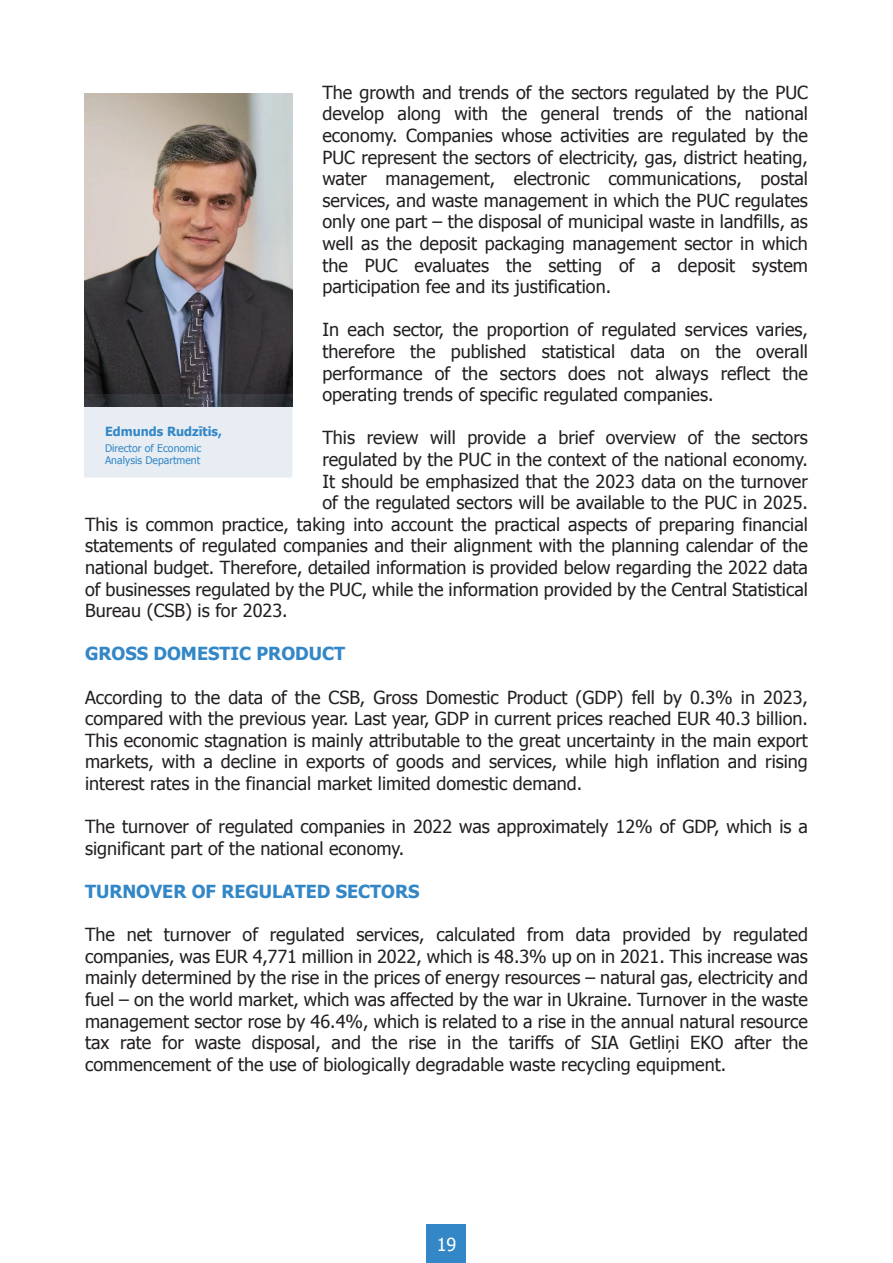
<style>
.page{position:relative;width:893px;height:1263px;background:#fff}
.page>*{position:absolute;margin:0;border:0;box-sizing:border-box;transform-origin:0 0}
.t1{font:18px/21.6px "Tahoma";color:#231f20;text-align:justify}
.t2{font:700 18px "Tahoma";color:#3387c7}
.t3{font:18px "Tahoma";color:#fff}
.t4{font:700 12.6px "Tahoma";color:#3387c7}
.t5{font:10.5px/12.6px "Tahoma";color:#3387c7}
</style>
<div class="page">
<img style="left:84px;top:93px;width:208px;height:302px">
<svg style="left:84px;top:395px;width:208px;height:82px;background:#cdd2d8"></svg>
<div style="left:427px;top:1224px;width:39px;height:39px;background:#3387c7"></div>
<p class="t1" style="left:322px;top:81px;width:487px">The growth and trends of the sectors regulated by the PUC develop along with the general trends of the national economy. Companies whose activities are regulated by the PUC represent the sectors of electricity, gas, district heating, water management, electronic communications, postal services, and waste management in which the PUC regulates only one part – the disposal of municipal waste in landfills, as well as the deposit packaging management sector in which the PUC evaluates the setting of a deposit system participation fee and its justification.</p>
<p class="t1" style="left:322px;top:318px;width:487px">In each sector, the proportion of regulated services varies, therefore the published statistical data on the overall performance of the sectors does not always reflect the operating trends of specific regulated companies.</p>
<p class="t1" style="left:322px;top:426px;width:487px">This review will provide a brief overview of the sectors</p>
<p class="t1" style="left:322px;top:448px;width:487px">regulated by the PUC in the context of the national economy.</p>
<p class="t1" style="left:322px;top:469px;width:487px">It should be emphasized that the 2023 data on the turnover</p>
<p class="t1" style="left:322px;top:491px;width:487px">of the regulated sectors will be available to the PUC in 2025.</p>
<p class="t1" style="left:85px;top:513px;width:724px">This is common practice, taking into account the practical aspects of preparing financial</p>
<p class="t1" style="left:85px;top:534px;width:724px">statements of regulated companies and their alignment with the planning calendar of the</p>
<p class="t1" style="left:85px;top:556px;width:724px">national budget. Therefore, detailed information is provided below regarding the 2022 data</p>
<p class="t1" style="left:85px;top:577px;width:724px">of businesses regulated by the PUC, while the information provided by the Central Statistical</p>
<p class="t1" style="left:85px;top:599px;width:204px">Bureau (CSB) is for 2023.</p>
<p class="t2" style="left:85px;top:641px;width:262px">GROSS DOMESTIC PRODUCT</p>
<p class="t1" style="left:85px;top:685px;width:724px">According to the data of the CSB, Gross Domestic Product (GDP) fell by 0.3% in 2023, compared with the previous year. Last year, GDP in current prices reached EUR 40.3 billion.<br>This economic stagnation is mainly attributable to the great uncertainty in the main export markets, with a decline in exports of goods and services, while high inflation and rising interest rates in the financial market limited domestic demand.</p>
<p class="t1" style="left:85px;top:815px;width:724px">The turnover of regulated companies in 2022 was approximately 12% of GDP, which is a significant part of the national economy.</p>
<p class="t2" style="left:85px;top:879px;width:336px">TURNOVER OF REGULATED SECTORS</p>
<p class="t1" style="left:85px;top:923px;width:724px">The net turnover of regulated services, calculated from data provided by regulated companies, was EUR 4,771 million in 2022, which is 48.3% up on in 2021. This increase was mainly determined by the rise in the prices of energy resources – natural gas, electricity and fuel – on the world market, which was affected by the war in Ukraine. Turnover in the waste management sector rose by 46.4%, which is related to a rise in the annual natural resource tax rate for waste disposal, and the rise in the tariffs of SIA Getliņi EKO after the commencement of the use of biologically degradable waste recycling equipment.</p>
<p class="t4" style="left:105px;top:423px;width:118px">Edmunds Rudzītis,</p>
<p class="t5" style="left:105px;top:441px;width:98px">Director of Economic<br>Analysis Department</p>
<p class="t3" style="left:437px;top:1232px;width:21px">19</p>
</div>
